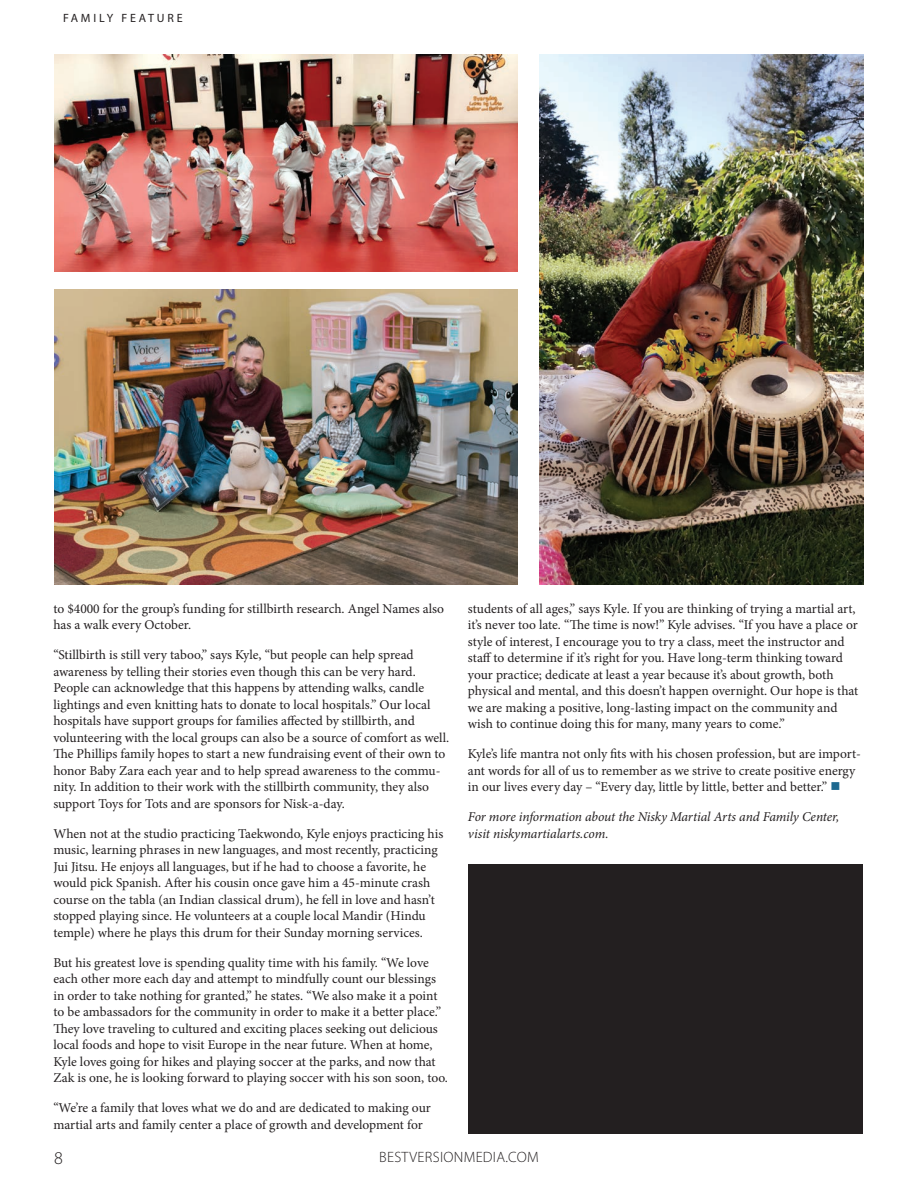
<style>
.page{position:relative;width:918px;height:1188px;background:#fff}
.page>*{position:absolute;margin:0;border:0;box-sizing:border-box;transform-origin:0 0}
.t1{font:300 18px "Myriad Pro";color:#231f20}
.t2{font:300 15px "Myriad Pro";letter-spacing:.02em;color:#231f20}
.t3{font:13.5px/16.5px "Minion Pro";letter-spacing:-.005em;color:#231f20}
.t4{font:italic 13.5px/16.5px "Minion Pro";letter-spacing:-.01em;color:#231f20}
.t5{font:12px "Myriad Pro";letter-spacing:.24em;color:#231f20}
.s1{color:#1c688f}
</style>
<div class="page">
<div style="left:468px;top:864px;width:394px;height:270px;background:#231f20"></div>
<img style="left:54px;top:289px;width:463px;height:296px">
<img style="left:54px;top:54px;width:463px;height:218px">
<img style="left:540px;top:54px;width:324px;height:531px">
<p class="t5" style="left:63px;top:10px;width:121px">FAMILY FEATURE</p>
<p class="t3" style="left:53px;top:600px;width:392px">to $4000 for the group’s funding for stillbirth research. Angel Names also has a walk every October.</p>
<p class="t3" style="left:53px;top:647px;width:397px">“Stillbirth is still very taboo,” says Kyle, “but people can help spread awareness by telling their stories even though this can be very hard.<br>People can acknowledge that this happens by attending walks, candle lightings and even knitting hats to donate to local hospitals.” Our local hospitals have support groups for families affected by stillbirth, and volunteering with the local groups can also be a source of comfort as well.<br>The Phillips family hopes to start a new fundraising event of their own to honor Baby Zara each year and to help spread awareness to the commu&shy;nity. In addition to their work with the stillbirth community, they also support Toys for Tots and are sponsors for Nisk-a-day.</p>
<p class="t3" style="left:53px;top:825px;width:391px">When not at the studio practicing Taekwondo, Kyle enjoys practicing his music, learning phrases in new languages, and most recently, practicing Jui Jitsu. He enjoys all languages, but if he had to choose a favorite, he would pick Spanish. After his cousin once gave him a 45-minute crash course on the tabla (an Indian classical drum), he fell in love and hasn’t stopped playing since. He volunteers at a couple local Mandir (Hindu temple) where he plays this drum for their Sunday morning services.</p>
<p class="t3" style="left:53px;top:954px;width:396px">But his greatest love is spending quality time with his family. “We love each other more each day and attempt to mindfully count our blessings in order to take nothing for granted,” he states. “We also make it a point to be ambassadors for the community in order to make it a better place.” They love traveling to cultured and exciting places seeking out delicious local foods and hope to visit Europe in the near future. When at home, Kyle loves going for hikes and playing soccer at the parks, and now that Zak is one, he is looking forward to playing soccer with his son soon, too.</p>
<p class="t3" style="left:53px;top:1100px;width:379px">“We’re a family that loves what we do and are dedicated to making our martial arts and family center a place of growth and development for</p>
<p class="t3" style="left:468px;top:600px;width:392px">students of all ages,” says Kyle. If you are thinking of trying a martial art, it’s never too late. “The time is now!” Kyle advises. “If you have a place or style of interest, I encourage you to try a class, meet the instructor and staff to determine if it’s right for you. Have long-term thinking toward your practice; dedicate at least a year because it’s about growth, both physical and mental, and this doesn’t happen overnight. Our hope is that we are making a positive, long-lasting impact on the community and wish to continue doing this for many, many years to come.”</p>
<p class="t3" style="left:468px;top:746px;width:394px">Kyle’s life mantra not only fits with his chosen profession, but are import&shy;ant words for all of us to remember as we strive to create positive energy in our lives every day – “Every day, little by little, better and better.” <span class="s1">■</span></p>
<p class="t4" style="left:468px;top:809px;width:373px">For more information about the Nisky Martial Arts and Family Center, visit niskymartialarts.com.</p>
<h1 class="t1" style="left:54px;top:1147px;width:10px">8</h1>
<p class="t2" style="left:379px;top:1148px;width:161px">BESTVERSIONMEDIA.COM</p>
</div>
